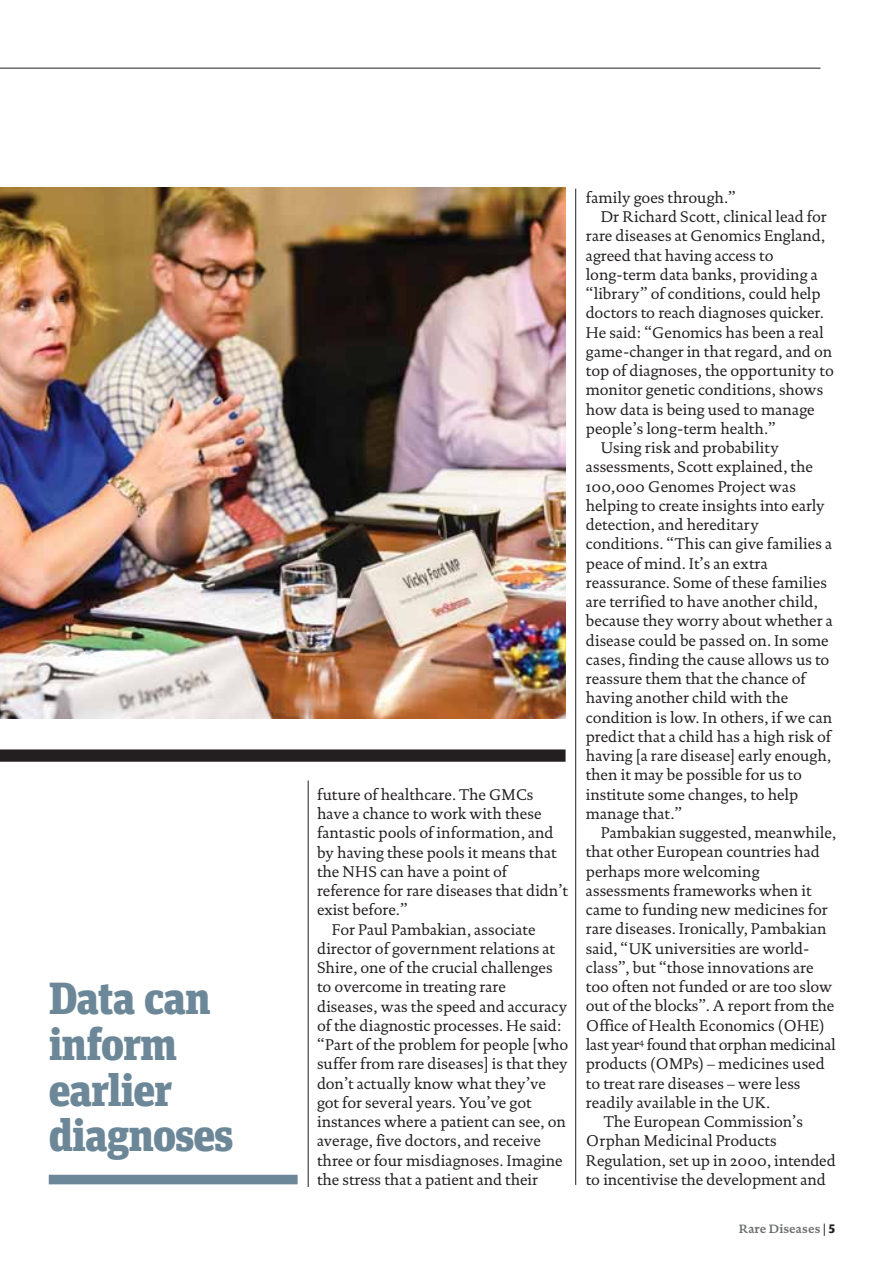
<style>
.page{position:relative;width:893px;height:1270px;background:#fff}
.page>*{position:absolute;margin:0;border:0;box-sizing:border-box;transform-origin:0 0}
.t1{font:900 44.98px/45.7px "Unit Slab Pro";letter-spacing:-.025em;color:#6c8898}
.t2{font:15.75px "DTL Documenta ST";color:#231f20}
.t3{font:15.75px "DTL Documenta ST";letter-spacing:-.02em;color:#231f20}
.t4{font:700 12.25px "DTL Documenta ST";color:#6d6e70}
.s1{font-weight:400;color:#231f20}
.s2{font-family:"Unit Slab Pro";font-weight:900;color:#231f20}
</style>
<div class="page">
<hr style="left:0;top:68px;width:820px;height:1px;background:#231f20">
<div style="left:0;top:749px;width:565px;height:12px;background:#231f20"></div>
<hr style="left:308px;top:780px;width:1px;height:406px;background:#231f20">
<hr style="left:575px;top:189px;width:1px;height:995px;background:#231f20">
<img style="left:0;top:187px;width:565px;height:531px">
<div style="left:49px;top:1174px;width:249px;height:10px;background:#6c8898"></div>
<h1 class="t1" style="left:49px;top:979px;width:186px">Data can inform earlier diagnoses</h1>
<p class="t2" style="left:317px;top:787px;width:218px">future of healthcare. The GMCs</p>
<p class="t2" style="left:317px;top:807px;width:226px">have a chance to work with these</p>
<p class="t2" style="left:317px;top:826px;width:238px">fantastic pools of information, and</p>
<p class="t2" style="left:317px;top:845px;width:241px">by having these pools it means that</p>
<p class="t2" style="left:317px;top:864px;width:191px">the NHS can have a point of</p>
<p class="t2" style="left:317px;top:884px;width:252px">reference for rare diseases that didn’t</p>
<p class="t2" style="left:317px;top:903px;width:92px">exist before.”</p>
<p class="t2" style="left:332px;top:922px;width:205px">For Paul Pambakian, associate</p>
<p class="t2" style="left:317px;top:941px;width:239px">director of government relations at</p>
<p class="t2" style="left:317px;top:960px;width:237px">Shire, one of the crucial challenges</p>
<p class="t2" style="left:317px;top:980px;width:190px">to overcome in treating rare</p>
<p class="t2" style="left:317px;top:999px;width:252px">diseases, was the speed and accuracy</p>
<p class="t2" style="left:317px;top:1018px;width:246px">of the diagnostic processes. He said:</p>
<p class="t2" style="left:317px;top:1037px;width:253px">“Part of the problem for people [who</p>
<p class="t2" style="left:317px;top:1057px;width:252px">suffer from rare diseases] is that they</p>
<p class="t2" style="left:317px;top:1076px;width:230px">don’t actually know what they’ve</p>
<p class="t2" style="left:317px;top:1095px;width:216px">got for several years. You’ve got</p>
<p class="t2" style="left:317px;top:1114px;width:250px">instances where a patient can see, on</p>
<p class="t2" style="left:317px;top:1134px;width:225px">average, five doctors, and receive</p>
<p class="t2" style="left:317px;top:1153px;width:247px">three or four misdiagnoses. Imagine</p>
<p class="t2" style="left:317px;top:1172px;width:222px">the stress that a patient and their</p>
<p class="t2" style="left:586px;top:191px;width:151px">family goes through.”</p>
<p class="t2" style="left:601px;top:210px;width:227px">Dr Richard Scott, clinical lead for</p>
<p class="t2" style="left:586px;top:229px;width:241px">rare diseases at Genomics England,</p>
<p class="t2" style="left:586px;top:248px;width:189px">agreed that having access to</p>
<p class="t2" style="left:586px;top:268px;width:233px">long-term data banks, providing a</p>
<p class="t2" style="left:586px;top:287px;width:236px">“library” of conditions, could help</p>
<p class="t2" style="left:586px;top:306px;width:240px">doctors to reach diagnoses quicker.</p>
<p class="t2" style="left:586px;top:325px;width:239px">He said: “Genomics has been a real</p>
<p class="t2" style="left:586px;top:344px;width:248px">game-changer in that regard, and on</p>
<p class="t2" style="left:586px;top:364px;width:250px">top of diagnoses, the opportunity to</p>
<p class="t2" style="left:586px;top:383px;width:239px">monitor genetic conditions, shows</p>
<p class="t2" style="left:586px;top:402px;width:230px">how data is being used to manage</p>
<p class="t2" style="left:586px;top:421px;width:191px">people’s long-term health.”</p>
<p class="t2" style="left:601px;top:441px;width:180px">Using risk and probability</p>
<p class="t2" style="left:586px;top:460px;width:228px">assessments, Scott explained, the</p>
<p class="t2" style="left:586px;top:479px;width:212px">100,000 Genomes Project was</p>
<p class="t2" style="left:586px;top:498px;width:240px">helping to create insights into early</p>
<p class="t2" style="left:586px;top:518px;width:174px">detection, and hereditary</p>
<p class="t2" style="left:586px;top:537px;width:248px">conditions. “This can give families a</p>
<p class="t2" style="left:586px;top:556px;width:183px">peace of mind. It’s an extra</p>
<p class="t2" style="left:586px;top:575px;width:243px">reassurance. Some of these families</p>
<p class="t2" style="left:586px;top:595px;width:234px">are terrified to have another child,</p>
<p class="t2" style="left:586px;top:614px;width:248px">because they worry about whether a</p>
<p class="t2" style="left:586px;top:633px;width:244px">disease could be passed on. In some</p>
<p class="t2" style="left:586px;top:652px;width:245px">cases, finding the cause allows us to</p>
<p class="t2" style="left:586px;top:672px;width:221px">reassure them that the chance of</p>
<p class="t2" style="left:586px;top:691px;width:204px">having another child with the</p>
<p class="t2" style="left:586px;top:710px;width:248px">condition is low. In others, if we can</p>
<p class="t2" style="left:586px;top:729px;width:247px">predict that a child has a high risk of</p>
<p class="t2" style="left:586px;top:749px;width:247px">having [a rare disease] early enough,</p>
<p class="t2" style="left:586px;top:768px;width:218px">then it may be possible for us to</p>
<p class="t2" style="left:586px;top:787px;width:214px">institute some changes, to help</p>
<p class="t2" style="left:586px;top:806px;width:98px">manage that.”</p>
<p class="t2" style="left:601px;top:826px;width:237px">Pambakian suggested, meanwhile,</p>
<p class="t2" style="left:586px;top:845px;width:235px">that other European countries had</p>
<p class="t2" style="left:586px;top:864px;width:175px">perhaps more welcoming</p>
<p class="t2" style="left:586px;top:883px;width:227px">assessments frameworks when it</p>
<p class="t2" style="left:586px;top:903px;width:243px">came to funding new medicines for</p>
<p class="t2" style="left:586px;top:922px;width:242px">rare diseases. Ironically, Pambakian</p>
<p class="t2" style="left:586px;top:941px;width:225px">said, “UK universities are world-</p>
<p class="t2" style="left:586px;top:960px;width:229px">class”, but “those innovations are</p>
<p class="t2" style="left:586px;top:980px;width:248px">too often not funded or are too slow</p>
<p class="t2" style="left:586px;top:999px;width:250px">out of the blocks”. A report from the</p>
<p class="t2" style="left:586px;top:1018px;width:240px">Office of Health Economics (OHE)</p>
<p class="t3" style="left:586px;top:1038px;width:251px">last year<sup>4</sup> found that orphan medicinal</p>
<p class="t2" style="left:586px;top:1057px;width:240px">products (OMPs) – medicines used</p>
<p class="t2" style="left:586px;top:1076px;width:216px">to treat rare diseases – were less</p>
<p class="t2" style="left:586px;top:1095px;width:186px">readily available in the UK.</p>
<p class="t2" style="left:604px;top:1115px;width:200px">The European Commission’s</p>
<p class="t2" style="left:586px;top:1134px;width:192px">Orphan Medicinal Products</p>
<p class="t2" style="left:586px;top:1153px;width:251px">Regulation, set up in 2000, intended</p>
<p class="t2" style="left:586px;top:1172px;width:241px">to incentivise the development and</p>
<p class="t4" style="left:739px;top:1223px;width:98px">Rare Diseases <span class="s1">|</span> <span class="s2">5</span></p>
</div>
